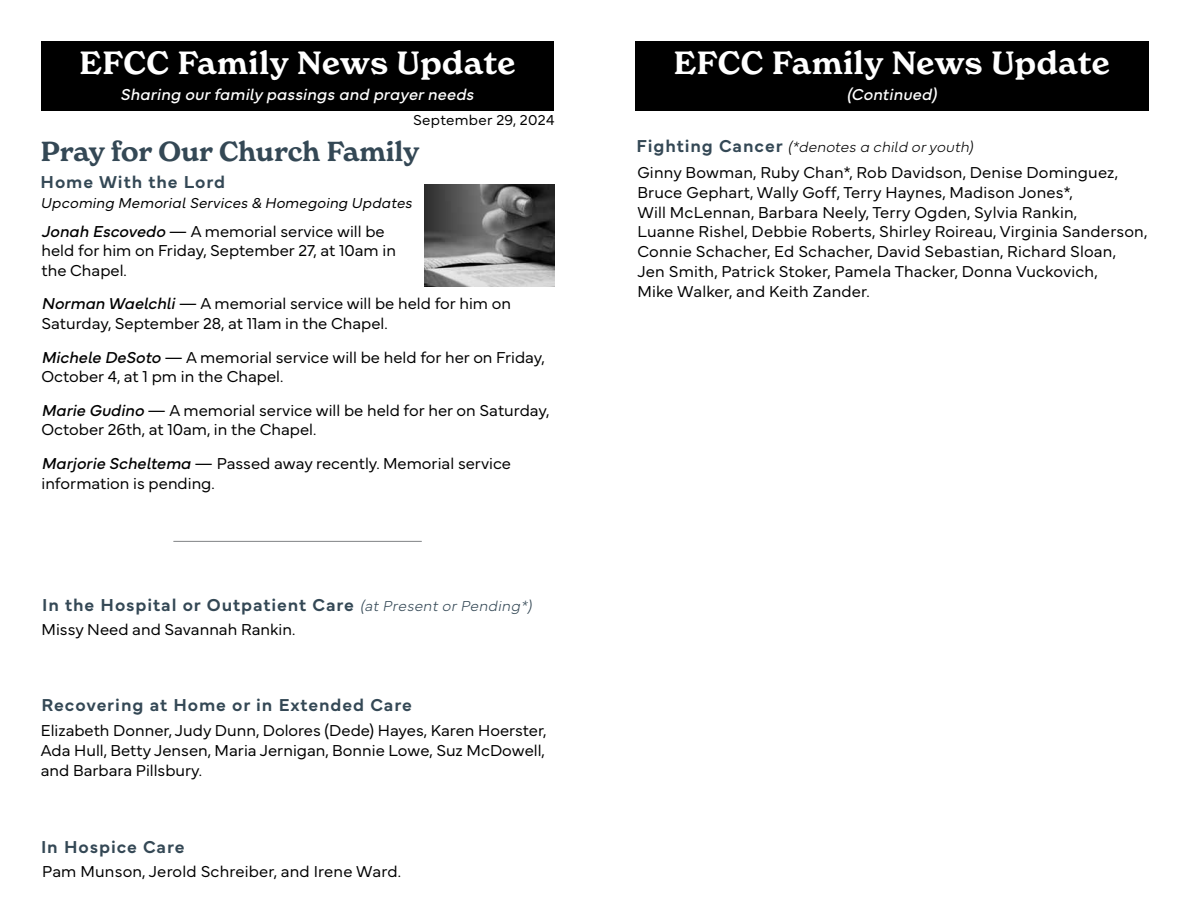
<style>
.page{position:relative;width:1188px;height:918px;background:#fff}
.page>*{position:absolute;margin:0;border:0;box-sizing:border-box;transform-origin:0 0}
.t1{font:600 31.5px "New Spirit";letter-spacing:.02em;color:#fff}
.t2{font:600 27px "New Spirit";color:#344855}
.t3{font:600 18px "Mundial";letter-spacing:.05em;color:#344855}
.t4{font:300 16.5px/19.8px "Mundial";color:#000}
.t5{font:italic 16.5px "Mundial";letter-spacing:.01em;color:#fff}
.t6{font:italic 300 15px "Mundial";letter-spacing:.01em;color:#000}
.t7{font:italic 100 15px "Mundial";letter-spacing:.01em;color:#000}
.t8{font:300 15px "Mundial";letter-spacing:.02em;color:#000}
.s1{font-weight:400;font-style:italic}
.s2{font-weight:100;font-style:italic;font-size:15px}
.s3{font-weight:600;font-style:normal;font-size:18px;color:#344855}
</style>
<div class="page">
<hr style="left:173px;top:541px;width:249px;height:1px;background:#808285">
<img style="left:424px;top:185px;width:131px;height:102px">
<div style="left:41px;top:41px;width:513px;height:70px;background:#000"></div>
<div style="left:635px;top:41px;width:513px;height:70px;background:#000"></div>
<h1 class="t1" style="left:80px;top:44px;width:437px">EFCC Family News Update</h1>
<p class="t5" style="left:120px;top:81px;width:355px">Sharing our family passings and prayer needs</p>
<p class="t8" style="left:413px;top:108px;width:143px">September 29, 2024</p>
<h2 class="t2" style="left:41px;top:134px;width:380px">Pray for Our Church Family</h2>
<p class="t3" style="left:41px;top:168px;width:186px">Home With the Lord</p>
<p class="t6" style="left:41px;top:191px;width:373px">Upcoming Memorial Services &amp; Homegoing Updates</p>
<p class="t4" style="left:42px;top:219px;width:356px"><span class="s1">Jonah Escovedo</span> — A memorial service will be held for him on Friday, September 27, at 10am in the Chapel.</p>
<p class="t4" style="left:42px;top:292px;width:471px"><span class="s1">Norman Waelchli</span> — A memorial service will be held for him on<br>Saturday, September 28, at 11am in the Chapel.</p>
<p class="t4" style="left:42px;top:345px;width:505px"><span class="s1">Michele DeSoto</span> — A memorial service will be held for her on Friday,<br>October 4, at 1 pm in the Chapel.</p>
<p class="t4" style="left:42px;top:399px;width:510px"><span class="s1">Marie Gudino</span> — A memorial service will be held for her on Saturday,<br>October 26th, at 10am, in the Chapel.</p>
<p class="t4" style="left:42px;top:452px;width:471px"><span class="s1">Marjorie Scheltema</span> — Passed away recently. Memorial service information is pending.</p>
<p class="t3" style="left:42px;top:591px;width:491px">In the Hospital or Outpatient Care <span class="s2">(at Present or Pending*)</span></p>
<p class="t4" style="left:42px;top:618px;width:255px">Missy Need and Savannah Rankin.</p>
<p class="t3" style="left:42px;top:691px;width:372px">Recovering at Home or in Extended Care</p>
<p class="t4" style="left:41px;top:719px;width:508px;text-align:justify">Elizabeth Donner, Judy Dunn, Dolores (Dede) Hayes, Karen Hoerster, Ada Hull, Betty Jensen, Maria Jernigan, Bonnie Lowe, Suz McDowell, and Barbara Pillsbury.</p>
<p class="t3" style="left:41px;top:833px;width:145px">In Hospice Care</p>
<p class="t4" style="left:42px;top:860px;width:360px">Pam Munson, Jerold Schreiber, and Irene Ward.</p>
<h1 class="t1" style="left:674px;top:44px;width:437px">EFCC Family News Update</h1>
<p class="t5" style="left:847px;top:81px;width:91px">(Continued)</p>
<p class="t7" style="left:636px;top:135px;width:338px"><span class="s3">Fighting Cancer</span> (*denotes a child or youth)</p>
<p class="t4" style="left:637px;top:161px;width:512px">Ginny Bowman, Ruby Chan*, Rob Davidson, Denise Dominguez, Bruce Gephart, Wally Goff, Terry Haynes, Madison Jones*,<br>Will McLennan, Barbara Neely, Terry Ogden, Sylvia Rankin,<br>Luanne Rishel, Debbie Roberts, Shirley Roireau, Virginia Sanderson, Connie Schacher, Ed Schacher, David Sebastian, Richard Sloan, Jen Smith, Patrick Stoker, Pamela Thacker, Donna Vuckovich,<br>Mike Walker, and Keith Zander.</p>
</div>
